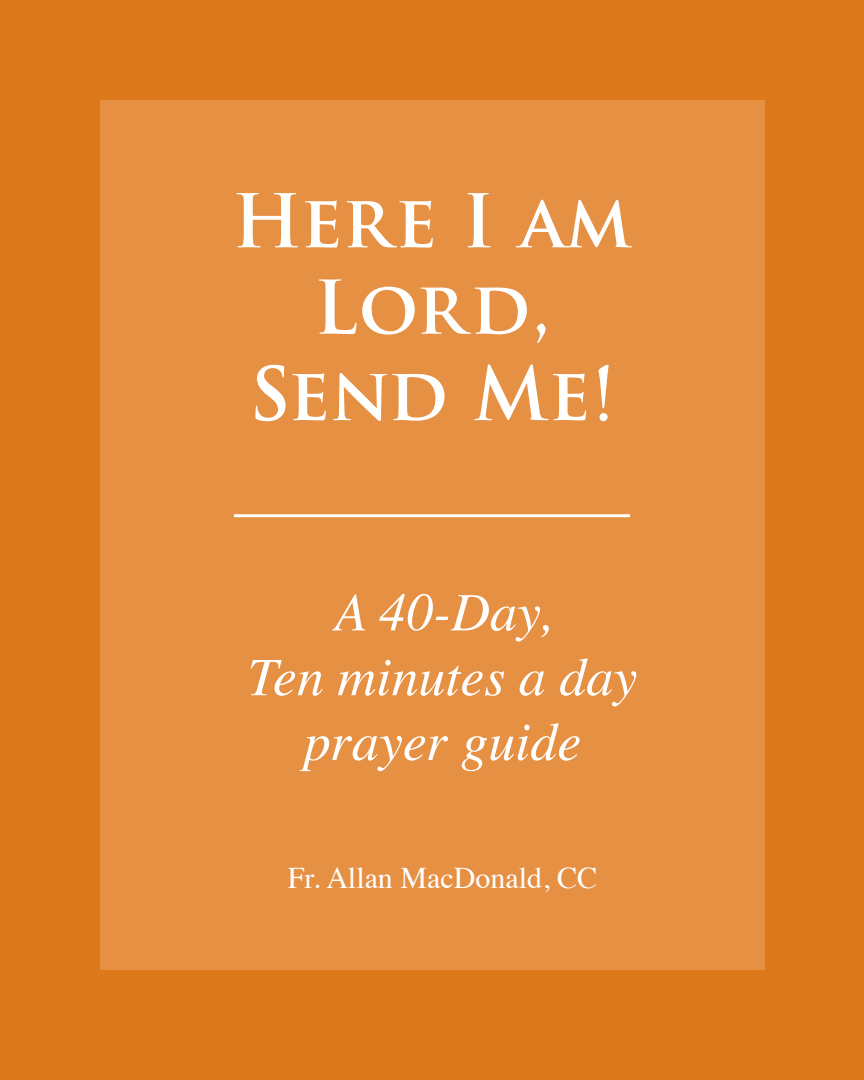
<style>
.page{position:relative;width:864px;height:1080px;background:#de791b}
.page>*{position:absolute;margin:0;border:0;box-sizing:border-box;transform-origin:0 0}
.t1{font:700 72px/86.4px "Trajan Pro";letter-spacing:.005em;color:#fff;text-align:center}
.Body_Centre{font:italic 54px/64.8px "Times";color:#fff;text-align:center}
.Body_Centre-2{font:30px "Times";color:#fff}
</style>
<div class="page">
<div style="left:100px;top:100px;width:664px;height:870px;background:#e69044"></div>
<hr style="left:234px;top:514px;width:396px;height:3px;background:#fff">
<p class="t1" style="left:232px;top:179px;width:402px">Here I am<br>Lord,<br>Send Me!</p>
<p class="Body_Centre" style="left:248px;top:577px;width:391px">A 40-Day,<br>Ten minutes a day prayer guide</p>
<p class="Body_Centre-2" style="left:288px;top:850px;width:311px">Fr. Allan MacDonald, CC</p>
</div>
